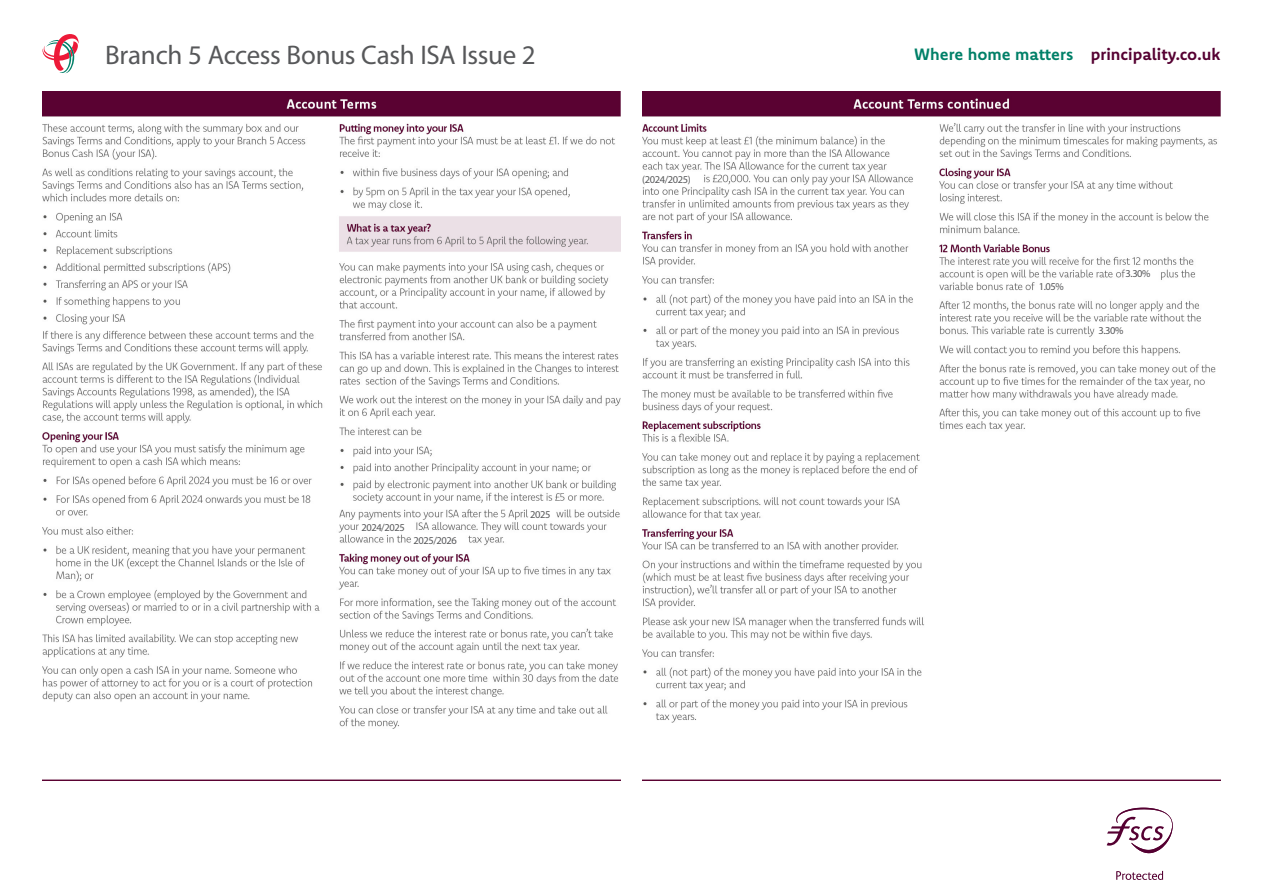
<style>
.page{position:relative;width:1263px;height:893px;background:#fff}
.page>*{position:absolute;margin:0;border:0;box-sizing:border-box;transform-origin:0 0}
.Product_title{font:27px "Myriad Pro";letter-spacing:-.015em;color:#57585a}
.tagline{font:700 16.5px "Komet";color:#550032}
.Table_copy{font:10.5px "Myriad Pro";letter-spacing:-.04em;color:#57585a}
.s1{color:#008068}
</style>
<div class="page">
<svg style="left:43px;top:34px;width:36px;height:39px"></svg>
<svg style="left:1116px;top:871px;width:47px;height:9px"></svg>
<svg style="left:1107px;top:808px;width:66px;height:45px"></svg>
<img style="left:43px;top:91px;width:578px;height:689px">
<img style="left:642px;top:91px;width:578px;height:689px">
<p class="Product_title" style="left:105px;top:38px;width:432px">Branch 5 Access Bonus Cash ISA Issue 2</p>
<p class="tagline" style="left:914px;top:43px;width:308px"><span class="s1">Where home matters</span> principality.co.uk</p>
<p class="Table_copy" style="left:642px;top:173px;width:50px">(2024/2025)</p>
<p class="Table_copy" style="left:361px;top:521px;width:45px">2024/2025</p>
<p class="Table_copy" style="left:413px;top:534px;width:45px">2025/2026</p>
<p class="Table_copy" style="left:530px;top:508px;width:22px">2025</p>
<p class="Table_copy" style="left:1039px;top:280px;width:26px">1.05%</p>
<p class="Table_copy" style="left:1125px;top:267px;width:26px">3.30%</p>
<p class="Table_copy" style="left:1098px;top:324px;width:26px">3.30%</p>
</div>
